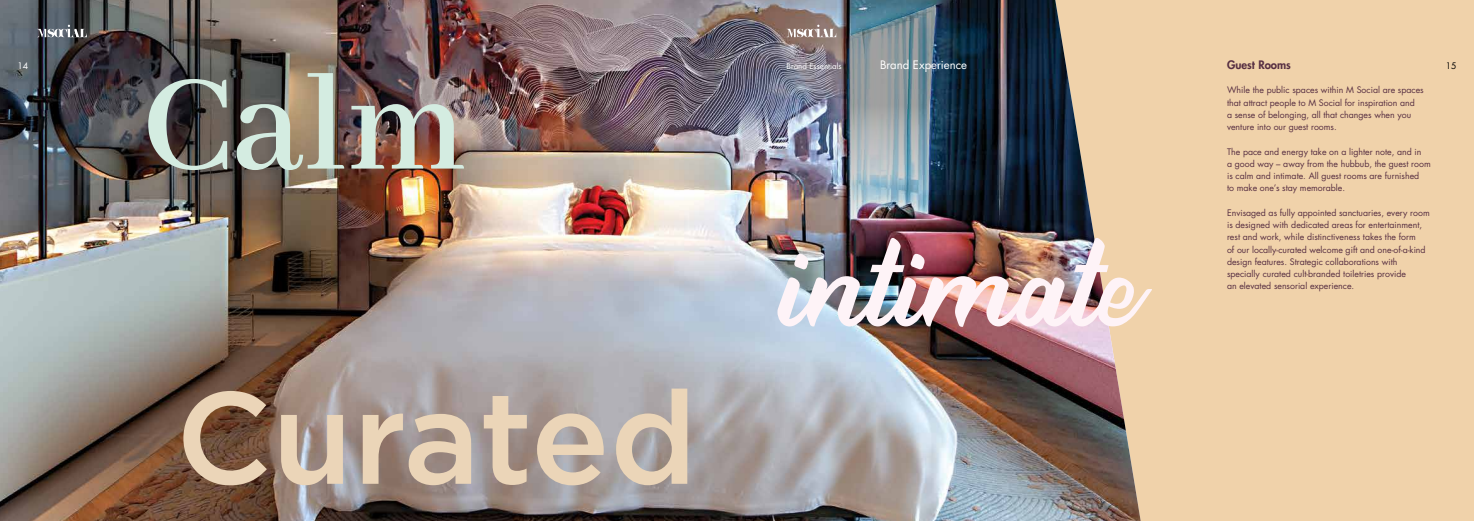
<style>
.page{position:relative;width:1474px;height:521px;background:#fff}
.page>*{position:absolute;margin:0;border:0;box-sizing:border-box;transform-origin:0 0}
.t1{font:600 150.41px "Abhaya Libre";color:#d4ece1}
.t2{font:500 130.38px "Gotham";letter-spacing:-.005em;color:#ebd5b8}
.t3{font:98.88px "Beathy";color:#fef3f7}
.t4{font:11.38px "Futura LT";color:#fff}
.t5{font:800 11.38px "Futura LT";color:#572f42}
.t6{font:8.75px/12.2px "Futura LT";color:#572f42}
.t7{font:8.75px "Futura LT";color:#fff}
.t8{font:8.75px "Futura LT";color:#000}
.t9{font:7.88px "Futura LT";color:#fff}
</style>
<div class="page">
<div style="left:81px;top:0;width:1392px;height:521px;background:#f0d2aa"></div>
<img style="left:0;top:0;width:1140px;height:521px">
<svg style="left:37px;top:25px;width:50px;height:12px"></svg>
<svg style="left:786px;top:25px;width:50px;height:12px"></svg>
<img style="left:849px;top:5px;width:86px;height:215px">
<p class="t7" style="left:17px;top:60px;width:12px">14</p>
<h1 class="t1" style="left:142px;top:43px;width:326px">Calm</h1>
<h2 class="t2" style="left:176px;top:352px;width:523px">Curated</h2>
<p class="t9" style="left:786px;top:61px;width:56px">Brand Essentials</p>
<h3 class="t4" style="left:880px;top:57px;width:89px">Brand Experience</h3>
<p class="t8" style="left:1445px;top:60px;width:12px">15</p>
<h3 class="t5" style="left:1226px;top:57px;width:65px">Guest Rooms</h3>
<p class="t6" style="left:1226px;top:84px;width:198px">While the public spaces within M Social are spaces that attract people to M Social for inspiration and<br>a sense of belonging, all that changes when you venture into our guest rooms.</p>
<p class="t6" style="left:1226px;top:145px;width:205px">The pace and energy take on a lighter note, and in<br>a good way – away from the hubbub, the guest room is calm and intimate. All guest rooms are furnished<br>to make one’s stay memorable.</p>
<p class="t6" style="left:1226px;top:207px;width:204px">Envisaged as fully appointed sanctuaries, every room is designed with dedicated areas for entertainment, rest and work, while distinctiveness takes the form<br>of our locally-curated welcome gift and one-of-a-kind design features. Strategic collaborations with specially curated cult-branded toiletries provide<br>an elevated sensorial experience.</p>
<h3 class="t3" style="left:777px;top:235px;width:362px">intimate</h3>
</div>
